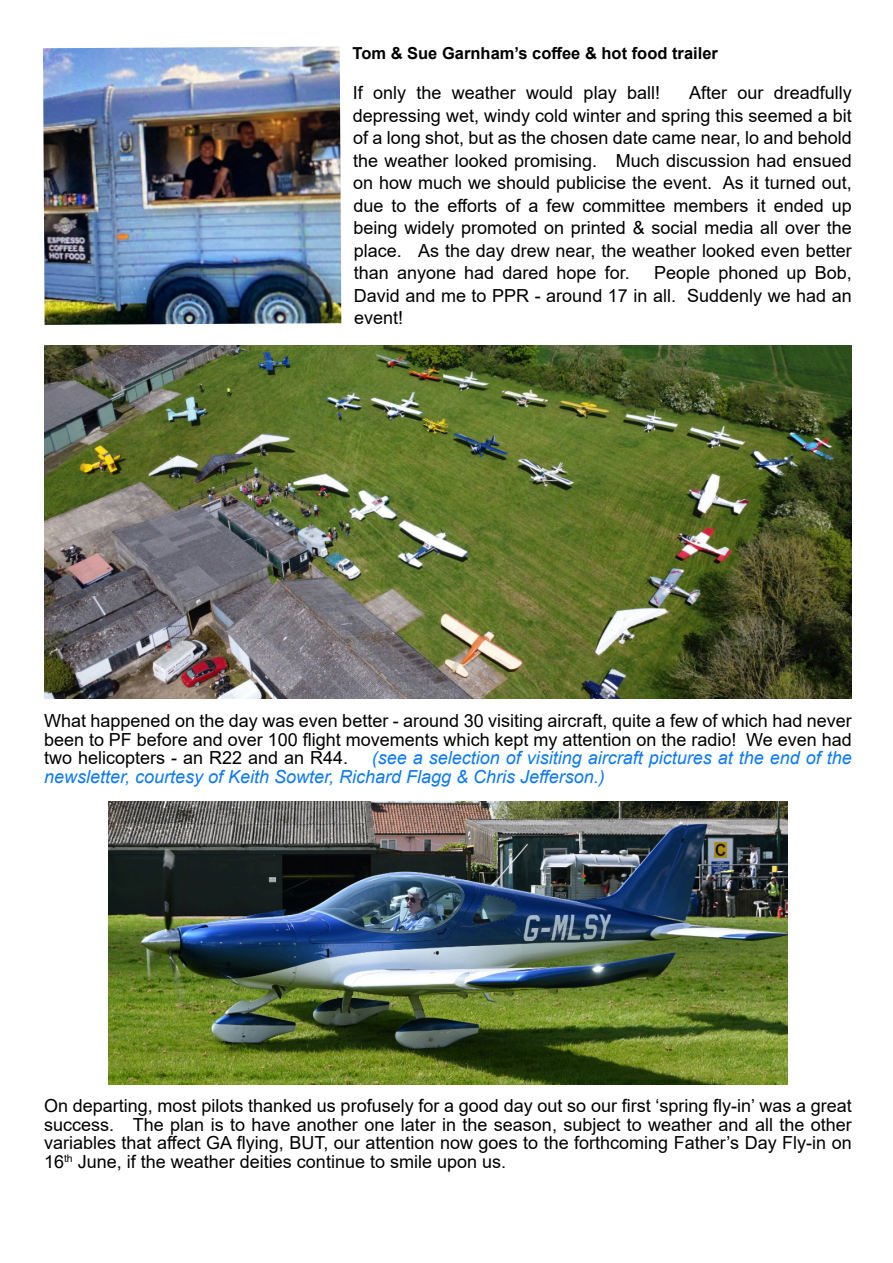
<style>
.page{position:relative;width:893px;height:1263px;background:#fff}
.page>*{position:absolute;margin:0;border:0;box-sizing:border-box;transform-origin:0 0}
.t1{font:18px/22.5px "Arial";color:#000;text-align:justify}
.t2{font:italic 18px/18.6px "Arial";color:#0d79f2}
.t3{font:700 16.5px "Arial";color:#000}
</style>
<div class="page">
<img style="left:44px;top:346px;width:808px;height:352px">
<img style="left:43px;top:47px;width:298px;height:278px">
<img style="left:108px;top:801px;width:680px;height:284px">
<p class="t3" style="left:353px;top:47px;width:367px">Tom &amp; Sue Garnham’s coffee &amp; hot food trailer</p>
<p class="t1" style="left:353px;top:84px;width:309px">If only the weather would play ball!</p>
<p class="t1" style="left:353px;top:84px;width:500px;text-indent:336px">After our dreadfully depressing wet, windy cold winter and spring this seemed a bit of a long shot, but as the chosen date came near, lo and behold the weather looked promising. Much discussion had ensued on how much we should publicise the event. As it turned out, due to the efforts of a few committee members it ended up being widely promoted on printed &amp; social media all over the place. As the day drew near, the weather looked even better than anyone had dared hope for.</p>
<p class="t1" style="left:354px;top:264px;width:499px;text-indent:300px">People phoned up Bob, David and me to PPR - around 17 in all. Suddenly we had an event!</p>
<p class="t1" style="left:44px;top:713px;width:809px;line-height:18.6px">What happened on the day was even better - around 30 visiting aircraft, quite a few of which had never been to PF before and over 100 flight movements which kept my attention on the radio! We even had two helicopters - an R22 and an R44.</p>
<p class="t2" style="left:44px;top:750px;width:809px;text-indent:328px">(see a selection of visiting aircraft pictures at the end of the newsletter, courtesy of Keith Sowter, Richard Flagg &amp; Chris Jefferson.)</p>
<p class="t1" style="left:44px;top:1098px;width:809px;line-height:18.6px">On departing, most pilots thanked us profusely for a good day out so our first ‘spring fly-in’ was a great success. The plan is to have another one later in the season, subject to weather and all the other variables that affect GA flying, BUT, our attention now goes to the forthcoming Father’s Day Fly-in on 16<sup>th</sup> June, if the weather deities continue to smile upon us.</p>
</div>
